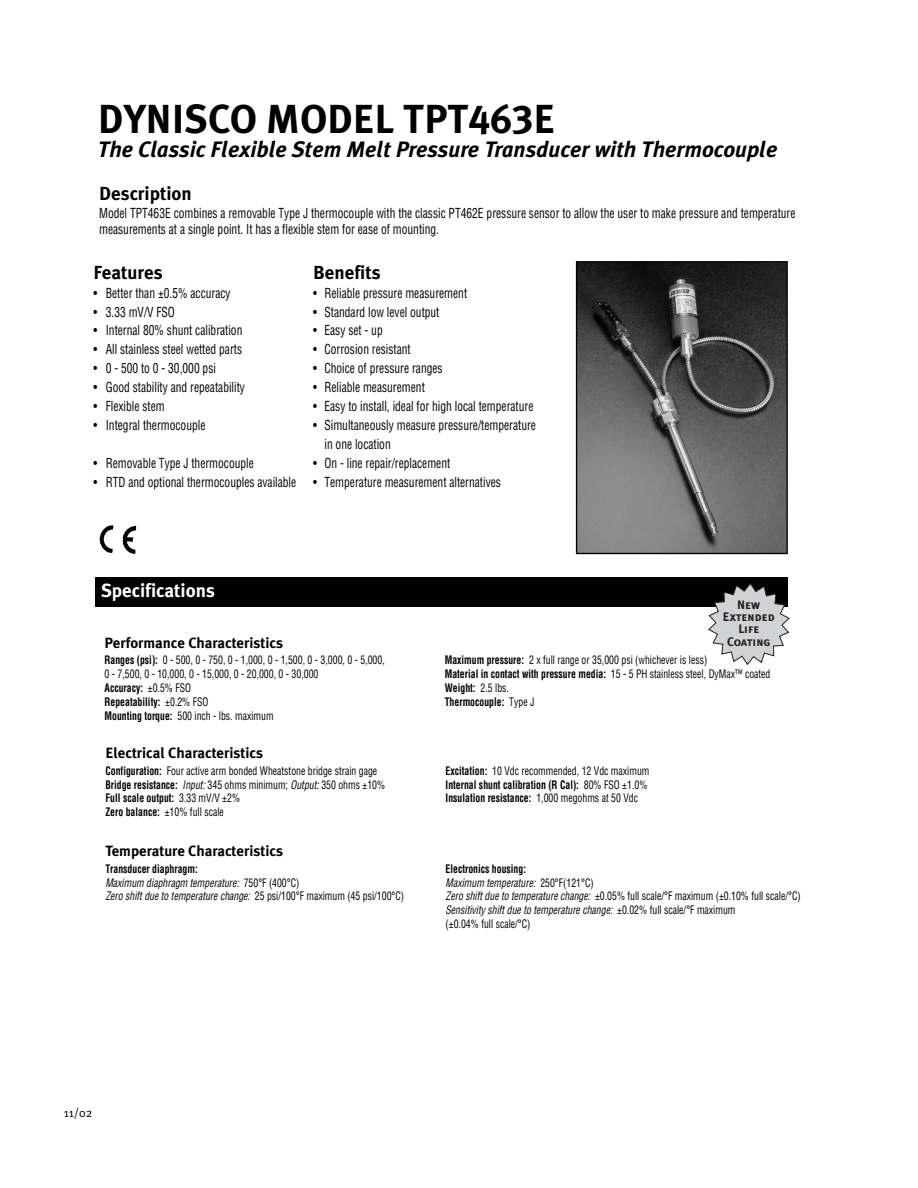
<style>
.page{position:relative;width:918px;height:1188px;background:#fff}
.page>*{position:absolute;margin:0;border:0;box-sizing:border-box;transform-origin:0 0}
.t1{font:40.5px "Meta Plus Bold Caps";color:#000}
.t2{font:italic 700 22.35px "Meta Plus";color:#000}
.t3{font:700 18.9px "Meta Plus";color:#000}
.t4{font:700 18.9px "Meta Plus";color:#fff}
.t5{font:700 14.85px "Meta Plus";color:#000}
.t6{font:condensed 13.5px/18.9px "Helvetica";color:#000;scale:.85 1}
.t7{font:12.3px/12.3px "Meta Plus Bold Caps";color:#231f20;text-align:center}
.t8{font:12.15px "Meta Plus Normal";color:#000}
.t9{font:condensed 11.55px/13.8px "Helvetica";color:#000;scale:.85 1}
.t10{font:700 condensed 11.55px "Helvetica";color:#000;scale:.85 1}
.t11{font:italic condensed 11.55px "Helvetica";color:#000;scale:.85 1}
.s1{font-weight:700}
.s2{font-weight:400}
.s3{font-style:italic}
.s4{font-style:normal}
</style>
<div class="page">
<img style="left:578px;top:263px;width:208px;height:289px">
<div style="left:576px;top:261px;width:212px;height:293px;border:1px solid #000"></div>
<div style="left:95px;top:577px;width:693px;height:29px;background:#000"></div>
<img style="left:99px;top:525px;width:38px;height:29px">
<svg style="left:708px;top:583px;width:82px;height:82px"></svg>
<h1 class="t1" style="left:98px;top:95px;width:459px">DYNISCO MODEL TPT463E</h1>
<h2 class="t2" style="left:98px;top:140px;width:681px">The Classic Flexible Stem Melt Pressure Transducer with Thermocouple</h2>
<h3 class="t3" style="left:99px;top:186px;width:94px">Description</h3>
<p class="t6" style="left:99px;top:206px;width:821px;line-height:16.2px">Model TPT463E combines a removable Type J thermocouple with the classic PT462E pressure sensor to allow the user to make pressure and temperature measurements at a single point. It has a flexible stem for ease of mounting.</p>
<h3 class="t3" style="left:94px;top:265px;width:71px">Features</h3>
<h3 class="t3" style="left:313px;top:265px;width:69px">Benefits</h3>
<p class="t6" style="left:94px;top:284px;width:163px">• Better than ±0.5% accuracy</p>
<p class="t6" style="left:313px;top:284px;width:183px">• Reliable pressure measurement</p>
<p class="t6" style="left:94px;top:303px;width:97px">• 3.33 mV/V FSO</p>
<p class="t6" style="left:313px;top:303px;width:150px">• Standard low level output</p>
<p class="t6" style="left:94px;top:322px;width:177px">• Internal 80% shunt calibration</p>
<p class="t6" style="left:313px;top:322px;width:83px">• Easy set - up</p>
<p class="t6" style="left:94px;top:341px;width:176px">• All stainless steel wetted parts</p>
<p class="t6" style="left:313px;top:341px;width:116px">• Corrosion resistant</p>
<p class="t6" style="left:94px;top:360px;width:146px">• 0 - 500 to 0 - 30,000 psi</p>
<p class="t6" style="left:313px;top:360px;width:154px">• Choice of pressure ranges</p>
<p class="t6" style="left:94px;top:379px;width:180px">• Good stability and repeatability</p>
<p class="t6" style="left:313px;top:379px;width:133px">• Reliable measurement</p>
<p class="t6" style="left:94px;top:398px;width:85px">• Flexible stem</p>
<p class="t6" style="left:313px;top:398px;width:261px">• Easy to install, ideal for high local temperature</p>
<p class="t6" style="left:94px;top:417px;width:133px">• Integral thermocouple</p>
<p class="t6" style="left:324px;top:417px;width:250px;text-indent:-11px">• Simultaneously measure pressure/temperature in one location</p>
<p class="t6" style="left:94px;top:455px;width:190px">• Removable Type J thermocouple</p>
<p class="t6" style="left:313px;top:455px;width:163px">• On - line repair/replacement</p>
<p class="t6" style="left:94px;top:473px;width:240px">• RTD and optional thermocouples available</p>
<p class="t6" style="left:313px;top:473px;width:222px">• Temperature measurement alternatives</p>
<h3 class="t4" style="left:101px;top:583px;width:115px">Specifications</h3>
<p class="t7" style="left:723px;top:598px;width:53px">New<br>Extended<br>Life<br>Coating</p>
<p class="t5" style="left:105px;top:637px;width:180px">Performance Characteristics</p>
<p class="t9" style="left:105px;top:654px;width:331px"><span class="s1">Ranges (psi):</span> 0 - 500, 0 - 750, 0 - 1,000, 0 - 1,500, 0 - 3,000, 0 - 5,000,</p>
<p class="t9" style="left:445px;top:654px;width:310px"><span class="s1">Maximum pressure:</span> 2 x full range or 35,000 psi (whichever is less)</p>
<p class="t9" style="left:105px;top:668px;width:253px">0 - 7,500, 0 - 10,000, 0 - 15,000, 0 - 20,000, 0 - 30,000</p>
<p class="t10" style="left:445px;top:670px;width:385px">Material in contact with pressure media: <span class="s2">15 - 5 PH stainless steel, DyMax™ coated</span></p>
<p class="t10" style="left:105px;top:683px;width:103px">Accuracy: <span class="s2">±0.5% FSO</span></p>
<p class="t10" style="left:445px;top:683px;width:77px">Weight: <span class="s2">2.5 lbs.</span></p>
<p class="t10" style="left:105px;top:697px;width:124px">Repeatability: <span class="s2">±0.2% FSO</span></p>
<p class="t10" style="left:445px;top:697px;width:107px">Thermocouple: <span class="s2">Type J</span></p>
<p class="t9" style="left:105px;top:709px;width:200px"><span class="s1">Mounting torque:</span> 500 inch - lbs. maximum</p>
<p class="t5" style="left:105px;top:747px;width:159px">Electrical Characteristics</p>
<p class="t9" style="left:105px;top:765px;width:321px"><span class="s1">Configuration:</span> Four active arm bonded Wheatstone bridge strain gage</p>
<p class="t9" style="left:446px;top:765px;width:241px"><span class="s1">Excitation:</span> 10 Vdc recommended, 12 Vdc maximum</p>
<p class="t9" style="left:105px;top:778px;width:331px"><span class="s1">Bridge resistance:</span> <span class="s3">Input:</span>345 ohms minimum; <span class="s3">Output:</span>350 ohms ±10%</p>
<p class="t10" style="left:446px;top:780px;width:239px">Internal shunt calibration (R Cal): <span class="s2">80% FSO ±1.0%</span></p>
<p class="t10" style="left:105px;top:794px;width:160px">Full scale output: <span class="s2">3.33 mV/V ±2%</span></p>
<p class="t10" style="left:446px;top:794px;width:228px">Insulation resistance: <span class="s2">1,000 megohms at 50 Vdc</span></p>
<p class="t9" style="left:105px;top:806px;width:141px"><span class="s1">Zero balance:</span> ±10% full scale</p>
<p class="t5" style="left:105px;top:845px;width:179px">Temperature Characteristics</p>
<p class="t10" style="left:105px;top:864px;width:110px">Transducer diaphragm:</p>
<p class="t10" style="left:446px;top:864px;width:96px">Electronics housing:</p>
<p class="t11" style="left:105px;top:878px;width:230px">Maximum diaphragm temperature: <span class="s4">7 5 0 ° F ( 4 0 0 ° C )</span></p>
<p class="t11" style="left:446px;top:878px;width:176px">Maximum temperature: <span class="s4">2 5 0 ° F ( 1 2 1 ° C )</span></p>
<p class="t11" style="left:105px;top:892px;width:353px">Zero shiftdue to temperature change: <span class="s4">25 psi/100°F maximum (45 psi/100°C)</span></p>
<p class="t9" style="left:446px;top:890px;width:419px"><span class="s3">Zero shiftdue to temperature change:</span> ±0.05% full scale/°F maximum (±0.10% full scale/°C)<br><span class="s3">Sensitivity shiftdue to temperature change:</span> ± 0 . 0 2 % f u l l s c a l e / ° F m a x i m u m<br>(±0.04% full scale/°C)</p>
<p class="t8" style="left:64px;top:1109px;width:30px">11/02</p>
</div>
